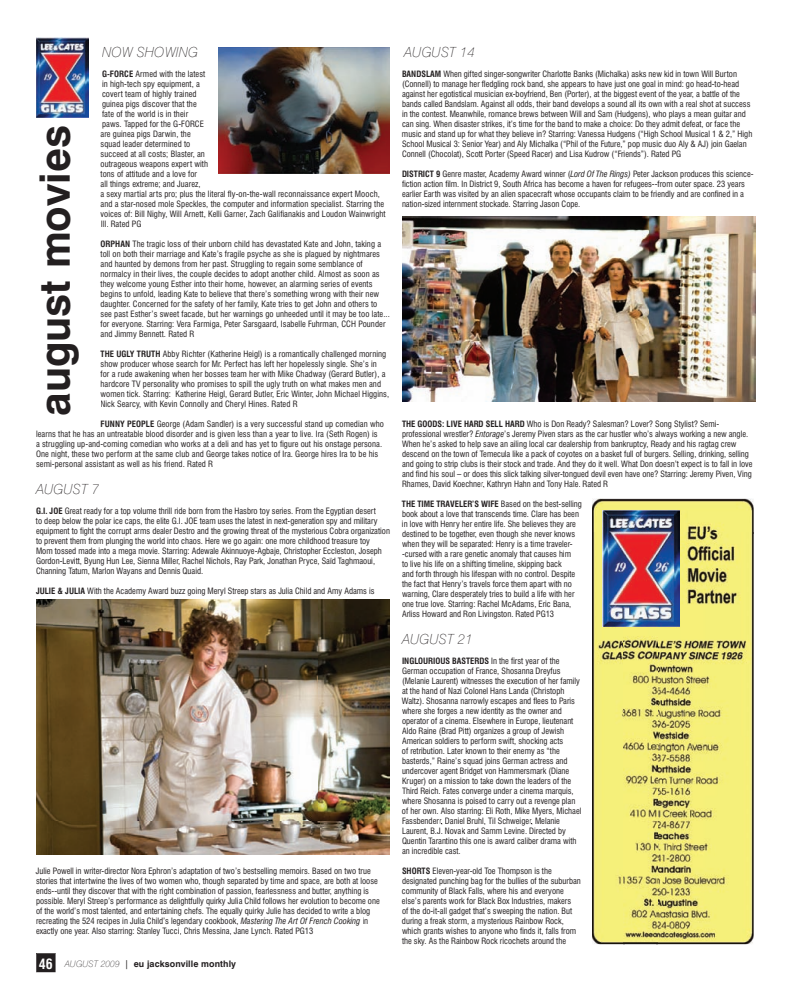
<style>
.page{position:relative;width:792px;height:1008px;background:#fff}
.page>*{position:absolute;margin:0;border:0;box-sizing:border-box;transform-origin:0 0}
.t1{font:700 42px "Swiss 721 BT";color:#231f20}
.t2{font:italic 100 14px "Swiss 721 BT";letter-spacing:.01em;color:#231f20}
.t3{font:700 9px "Swiss 721 BT";letter-spacing:.01em;color:#231f20}
.t4{font:condensed 8.5px/10px "Swiss 721 BT";color:#231f20}
.s1{font-weight:700}
.s2{font-style:italic}
.s3{font-stretch:condensed;font-size:14px;color:#fff}
.s4{font-weight:100;font-style:italic}
.s5{font-weight:400;font-stretch:condensed}
</style>
<div class="page">
<svg style="left:36px;top:953px;width:20px;height:19px"></svg>
<img style="left:592px;top:498px;width:162px;height:35px">
<img style="left:592px;top:533px;width:32px;height:411px">
<img style="left:657px;top:533px;width:97px;height:411px">
<img style="left:624px;top:627px;width:33px;height:317px">
<img style="left:603px;top:510px;width:77px;height:117px">
<img style="left:36px;top:38px;width:52px;height:80px">
<img style="left:219px;top:47px;width:171px;height:126px">
<img style="left:36px;top:599px;width:354px;height:255px">
<img style="left:402px;top:216px;width:354px;height:186px">
<h2 class="t2" style="left:102px;top:46px;width:98px">NOW SHOWING</h2>
<p class="t4" style="left:100px;top:70px;width:287px"><span class="s1">G-FORCE</span> Armed with the latest<br>in high-tech spy equipment, a<br>covert team of highly trained<br>guinea pigs discover that the<br>fate of the world is in their<br>paws. Tapped for the G-FORCE<br>are guinea pigs Darwin, the<br>squad leader determined to<br>succeed at all costs; Blaster, an<br>outrageous weapons expert with<br>tons of attitude and a love for<br>all things extreme; and Juarez,<br>a sexy martial arts pro; plus the literal fly-on-the-wall reconnaissance expert Mooch, and a star-nosed mole Speckles, the computer and information specialist. Starring the voices of: Bill Nighy, Will Arnett, Kelli Garner, Zach Galifianakis and Loudon Wainwright III. Rated PG</p>
<p class="t4" style="left:100px;top:240px;width:291px"><span class="s1">ORPHAN</span> The tragic loss of their unborn child has devastated Kate and John, taking a toll on both their marriage and Kate’s fragile psyche as she is plagued by nightmares and haunted by demons from her past. Struggling to regain some semblance of normalcy in their lives, the couple decides to adopt another child. Almost as soon as they welcome young Esther into their home, however, an alarming series of events begins to unfold, leading Kate to believe that there’s something wrong with their new daughter. Concerned for the safety of her family, Kate tries to get John and others to see past Esther’s sweet facade, but her warnings go unheeded until it may be too late... for everyone. Starring: Vera Farmiga, Peter Sarsgaard, Isabelle Fuhrman, CCH Pounder and Jimmy Bennett. Rated R</p>
<p class="t4" style="left:100px;top:350px;width:290px"><span class="s1">THE UGLY TRUTH</span> Abby Richter (Katherine Heigl) is a romantically challenged morning show producer whose search for Mr. Perfect has left her hopelessly single. She’s in<br>for a rude awakening when her bosses team her with Mike Chadway (Gerard Butler), a hardcore TV personality who promises to spill the ugly truth on what makes men and women tick. Starring: Katherine Heigl, Gerard Butler, Eric Winter, John Michael Higgins, Nick Searcy, with Kevin Connolly and Cheryl Hines. Rated R</p>
<p class="t4" style="left:36px;top:420px;width:349px;text-indent:65px"><span class="s1">FUNNY PEOPLE</span> George (Adam Sandler) is a very successful stand up comedian who learns that he has an untreatable blood disorder and is given less than a year to live. Ira (Seth Rogen) is<br>a struggling up-and-coming comedian who works at a deli and has yet to figure out his onstage persona.<br>One night, these two perform at the same club and George takes notice of Ira. George hires Ira to be his semi-personal assistant as well as his friend. Rated R</p>
<h2 class="t2" style="left:36px;top:483px;width:65px">AUGUST 7</h2>
<p class="t4" style="left:36px;top:506px;width:356px"><span class="s1">G.I. JOE</span> Great ready for a top volume thrill ride born from the Hasbro toy series. From the Egyptian desert<br>to deep below the polar ice caps, the elite G.I. JOE team uses the latest in next-generation spy and military equipment to fight the corrupt arms dealer Destro and the growing threat of the mysterious Cobra organization to prevent them from plunging the world into chaos. Here we go again: one more childhood treasure toy<br>Mom tossed made into a mega movie. Starring: Adewale Akinnuoye-Agbaje, Christopher Eccleston, Joseph Gordon-Levitt, Byung Hun Lee, Sienna Miller, Rachel Nichols, Ray Park, Jonathan Pryce, Saïd Taghmaoui, Channing Tatum, Marlon Wayans and Dennis Quaid.</p>
<p class="t4" style="left:36px;top:586px;width:340px"><span class="s1">JULIE &amp; JULIA</span> With the Academy Award buzz going Meryl Streep stars as Julia Child and Amy Adams is</p>
<h1 class="t1" style="left:37px;top:416px;width:292px;rotate:-90deg">august movies</h1>
<p class="t4" style="left:36px;top:866px;width:345px">Julie Powell in writer-director Nora Ephron’s adaptation of two’s bestselling memoirs. Based on two true stories that intertwine the lives of two women who, though separated by time and space, are both at loose ends--until they discover that with the right combination of passion, fearlessness and butter, anything is possible. Meryl Streep’s performance as delightfully quirky Julia Child follows her evolution to become one of the world’s most talented, and entertaining chefs. The equally quirky Julie has decided to write a blog recreating the 524 recipes in Julia Child’s legendary cookbook, <span class="s2">Mastering The Art Of French Cooking</span> in exactly one year. Also starring: Stanley Tucci, Chris Messina, Jane Lynch. Rated PG13</p>
<p class="t3" style="left:39px;top:960px;width:199px"><span class="s3">46</span> <span class="s4">AUGUST 2009</span> <span class="s5">|</span> eu jacksonville monthly</p>
<h2 class="t2" style="left:404px;top:46px;width:72px">AUGUST 14</h2>
<p class="t4" style="left:402px;top:70px;width:352px"><span class="s1">BANDSLAM</span> When gifted singer-songwriter Charlotte Banks (Michalka) asks new kid in town Will Burton (Connell) to manage her fledgling rock band, she appears to have just one goal in mind: go head-to-head against her egotistical musician ex-boyfriend, Ben (Porter), at the biggest event of the year, a battle of the bands called Bandslam. Against all odds, their band develops a sound all its own with a real shot at success in the contest. Meanwhile, romance brews between Will and Sam (Hudgens), who plays a mean guitar and can sing. When disaster strikes, it’s time for the band to make a choice: Do they admit defeat, or face the music and stand up for what they believe in? Starring: Vanessa Hudgens (“High School Musical 1 &amp; 2,” High School Musical 3: Senior Year) and Aly Michalka (“Phil of the Future,” pop music duo Aly &amp; AJ) join Gaelan Connell (Chocolat), Scott Porter (Speed Racer) and Lisa Kudrow (“Friends”). Rated PG</p>
<p class="t4" style="left:402px;top:170px;width:353px"><span class="s1">DISTRICT 9</span> Genre master, Academy Award winner (<span class="s2">Lord Of The Rings)</span> Peter Jackson produces this science&shy;fiction action film. In District 9, South Africa has become a haven for refugees--from outer space. 23 years earlier Earth was visited by an alien spacecraft whose occupants claim to be friendly and are confined in a nation-sized internment stockade. Starring Jason Cope.</p>
<p class="t4" style="left:402px;top:420px;width:352px"><span class="s1">THE GOODS: LIVE HARD SELL HARD</span> Who is Don Ready? Salesman? Lover? Song Stylist? Semi&shy;professional wrestler? <span class="s2">Entorage</span>’s Jeremy Piven stars as the car hustler who’s always working a new angle.<br>When he’s asked to help save an ailing local car dealership from bankruptcy, Ready and his ragtag crew descend on the town of Temecula like a pack of coyotes on a basket full of burgers. Selling, drinking, selling and going to strip clubs is their stock and trade. And they do it well. What Don doesn’t expect is to fall in love and find his soul – or does this slick talking silver-tongued devil even have one? Starring: Jeremy Piven, Ving Rhames, David Koechner, Kathryn Hahn and Tony Hale. Rated R</p>
<p class="t4" style="left:402px;top:500px;width:182px"><span class="s1">THE TIME TRAVELER’S WIFE</span> Based on the best-selling book about a love that transcends time. Clare has been in love with Henry her entire life. She believes they are destined to be together, even though she never knows when they will be separated: Henry is a time traveler--cursed with a rare genetic anomaly that causes him<br>to live his life on a shifting timeline, skipping back<br>and forth through his lifespan with no control. Despite the fact that Henry’s travels force them apart with no warning, Clare desperately tries to build a life with her one true love. Starring: Rachel McAdams, Eric Bana, Arliss Howard and Ron Livingston. Rated PG13</p>
<h2 class="t2" style="left:402px;top:633px;width:72px">AUGUST 21</h2>
<p class="t4" style="left:402px;top:656px;width:181px"><span class="s1">INGLOURIOUS BASTERDS</span> In the first year of the German occupation of France, Shosanna Dreyfus (Melanie Laurent) witnesses the execution of her family at the hand of Nazi Colonel Hans Landa (Christoph Waltz). Shosanna narrowly escapes and flees to Paris where she forges a new identity as the owner and operator of a cinema. Elsewhere in Europe, lieutenant Aldo Raine (Brad Pitt) organizes a group of Jewish American soldiers to perform swift, shocking acts<br>of retribution. Later known to their enemy as “the basterds,” Raine’s squad joins German actress and undercover agent Bridget von Hammersmark (Diane Kruger) on a mission to take down the leaders of the Third Reich. Fates converge under a cinema marquis, where Shosanna is poised to carry out a revenge plan of her own. Also starring: Eli Roth, Mike Myers, Michael Fassbenderr, Daniel Bruhl, Til Schweiger, Melanie Laurent, B.J. Novak and Samm Levine. Directed by Quentin Tarantino this one is award caliber drama with an incredible cast.</p>
<p class="t4" style="left:402px;top:866px;width:180px"><span class="s1">SHORTS</span> Eleven-year-old Toe Thompson is the designated punching bag for the bullies of the suburban community of Black Falls, where his and everyone else’s parents work for Black Box Industries, makers<br>of the do-it-all gadget that’s sweeping the nation. But during a freak storm, a mysterious Rainbow Rock, which grants wishes to anyone who finds it, falls from the sky. As the Rainbow Rock ricochets around the</p>
</div>
